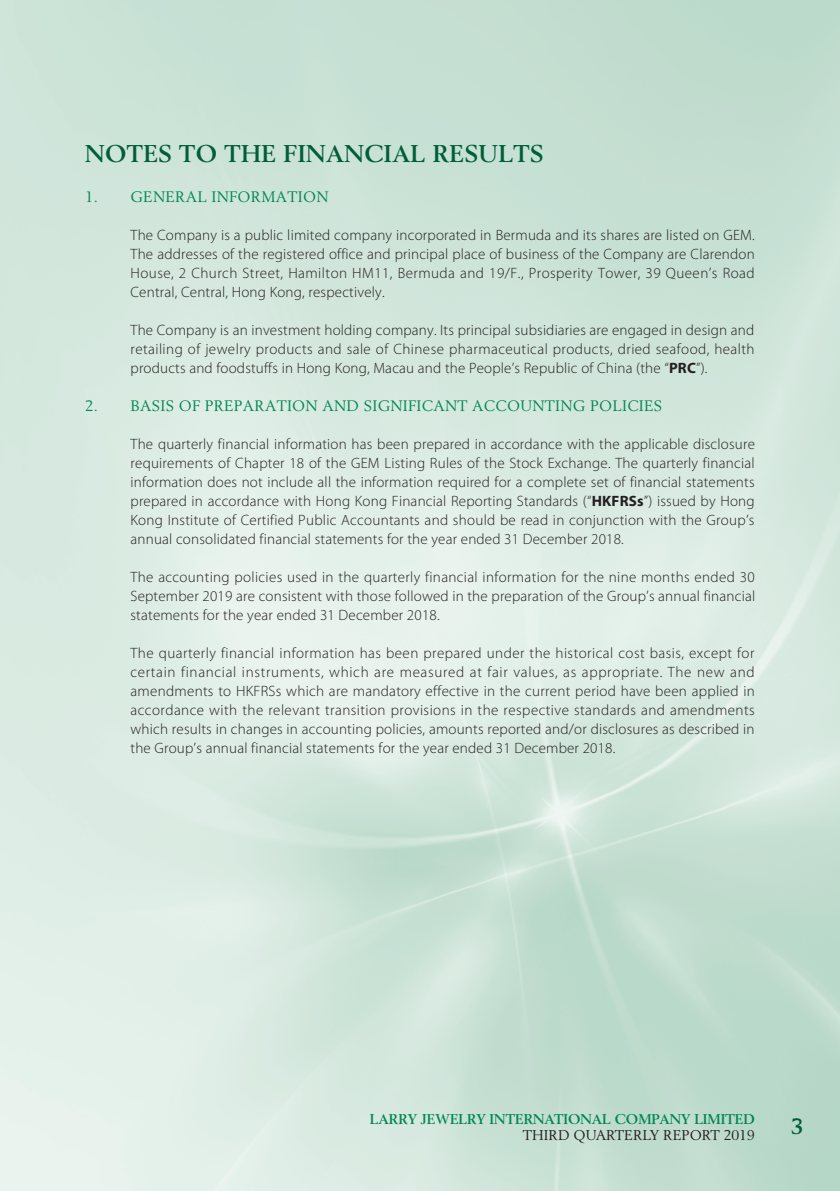
<style>
.page{position:relative;width:840px;height:1191px;background:#fff}
.page>*{position:absolute;margin:0;border:0;box-sizing:border-box;transform-origin:0 0}
.t1{font:700 24px "Berling LT Std";letter-spacing:.015em;color:#005f36}
.t2{font:700 22px "Berling LT Std";color:#005f36}
.t3{font:300 15px/19px "Myriad Pro";letter-spacing:.015em;color:#231f20;text-align:justify}
.t4{font:15px "Berling LT Std";letter-spacing:.015em;color:#008751}
.t5{font:700 14px "Berling LT Std";color:#008751}
.t6{font:14px "Berling LT Std";color:#231f20}
.s1{font-weight:700}
</style>
<div class="page">
<h1 class="t1" style="left:85px;top:139px;width:459px">NOTES TO THE FINANCIAL RESULTS</h1>
<p class="t4" style="left:85px;top:187px;width:245px">1. GENERAL INFORMATION</p>
<p class="t3" style="left:130px;top:225px;width:625px">The Company is a public limited company incorporated in Bermuda and its shares are listed on GEM.<br>The addresses of the registered office and principal place of business of the Company are Clarendon House, 2 Church Street, Hamilton HM11, Bermuda and 19/F., Prosperity Tower, 39 Queen’s Road Central, Central, Hong Kong, respectively.</p>
<p class="t3" style="left:130px;top:320px;width:625px">The Company is an investment holding company. Its principal subsidiaries are engaged in design and retailing of jewelry products and sale of Chinese pharmaceutical products, dried seafood, health products and foodstuffs in Hong Kong, Macau and the People’s Republic of China (the “<span class="s1">PRC</span>”).</p>
<p class="t4" style="left:85px;top:396px;width:578px">2. BASIS OF PREPARATION AND SIGNIFICANT ACCOUNTING POLICIES</p>
<p class="t3" style="left:130px;top:434px;width:625px">The quarterly financial information has been prepared in accordance with the applicable disclosure requirements of Chapter 18 of the GEM Listing Rules of the Stock Exchange. The quarterly financial information does not include all the information required for a complete set of financial statements prepared in accordance with Hong Kong Financial Reporting Standards (“<span class="s1">HKFRSs</span>”) issued by Hong Kong Institute of Certified Public Accountants and should be read in conjunction with the Group’s annual consolidated financial statements for the year ended 31 December 2018.</p>
<p class="t3" style="left:130px;top:567px;width:625px">The accounting policies used in the quarterly financial information for the nine months ended 30<br>September 2019 are consistent with those followed in the preparation of the Group’s annual financial statements for the year ended 31 December 2018.</p>
<p class="t3" style="left:130px;top:643px;width:625px">The quarterly financial information has been prepared under the historical cost basis, except for certain financial instruments, which are measured at fair values, as appropriate. The new and amendments to HKFRSs which are mandatory effective in the current period have been applied in accordance with the relevant transition provisions in the respective standards and amendments which results in changes in accounting policies, amounts reported and/or disclosures as described in the Group’s annual financial statements for the year ended 31 December 2018.</p>
<p class="t5" style="left:369px;top:1110px;width:386px">LARRY JEWELRY INTERNATIONAL COMPANY LIMITED</p>
<p class="t6" style="left:522px;top:1126px;width:233px">THIRD QUARTERLY REPORT 2019</p>
<h2 class="t2" style="left:790px;top:1113px;width:14px">3</h2>
</div>
